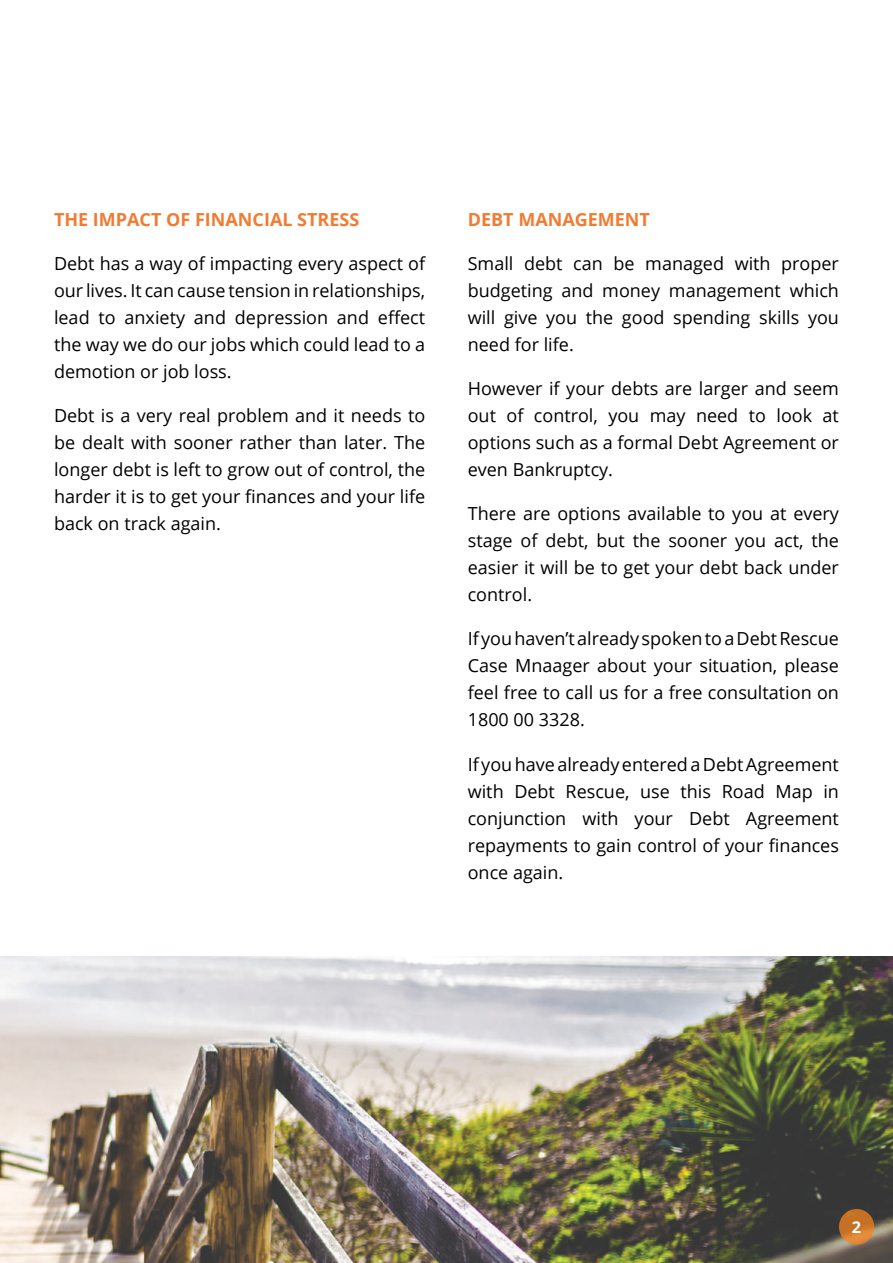
<style>
.page{position:relative;width:893px;height:1263px;background:#fff}
.page>*{position:absolute;margin:0;border:0;box-sizing:border-box;transform-origin:0 0}
.t1{font:18px/27px "Open Sans";color:#000;text-align:justify}
.t2{font:700 18px "Open Sans";color:#f27b33}
.t3{font:700 16.35px "Open Sans";color:#fff}
</style>
<div class="page">
<img style="left:0;top:957px;width:893px;height:306px">
<svg style="left:839px;top:1209px;width:35px;height:35px"></svg>
<p class="t2" style="left:54px;top:207px;width:307px">THE IMPACT OF FINANCIAL STRESS</p>
<p class="t1" style="left:54px;top:250px;width:373px">Debt has a way of impacting every aspect of our lives. It can cause tension in relationships, lead to anxiety and depression and effect the way we do our jobs which could lead to a demotion or job loss.</p>
<p class="t1" style="left:54px;top:402px;width:373px">Debt is a very real problem and it needs to be dealt with sooner rather than later. The longer debt is left to grow out of control, the harder it is to get your finances and your life back on track again.</p>
<p class="t2" style="left:468px;top:207px;width:184px">DEBT MANAGEMENT</p>
<p class="t1" style="left:468px;top:250px;width:373px">Small debt can be managed with proper budgeting and money management which will give you the good spending skills you need for life.</p>
<p class="t1" style="left:468px;top:375px;width:373px">However if your debts are larger and seem out of control, you may need to look at options such as a formal Debt Agreement or even Bankruptcy.</p>
<p class="t1" style="left:468px;top:500px;width:373px">There are options available to you at every stage of debt, but the sooner you act, the easier it will be to get your debt back under control.</p>
<p class="t1" style="left:468px;top:625px;width:373px">If you haven’t already spoken to a Debt Rescue Case Mnaager about your situation, please feel free to call us for a free consultation on 1800 00 3328.</p>
<p class="t1" style="left:468px;top:750px;width:373px">If you have already entered a Debt Agreement with Debt Rescue, use this Road Map in conjunction with your Debt Agreement repayments to gain control of your finances once again.</p>
<p class="t3" style="left:852px;top:1215px;width:11px">2</p>
</div>
